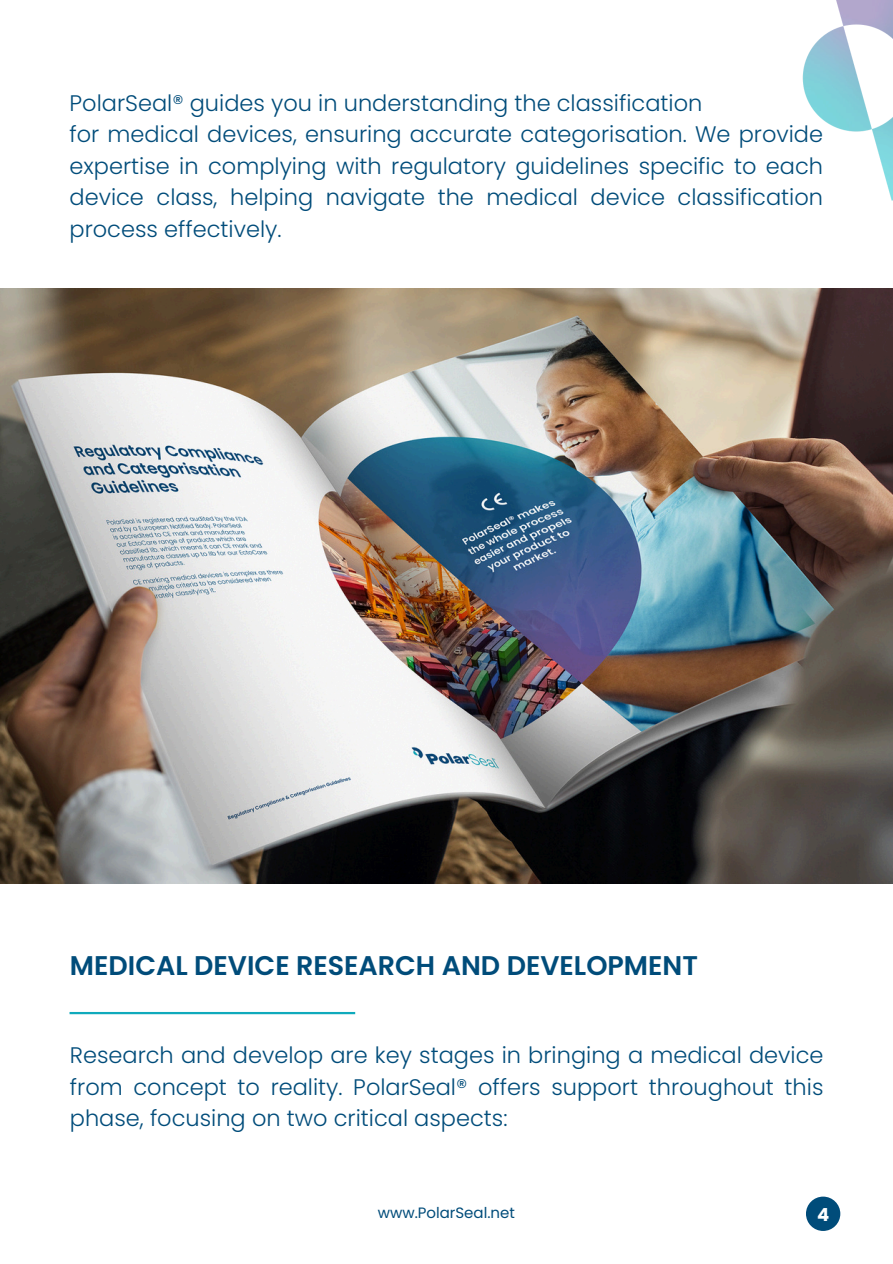
<style>
.page{position:relative;width:893px;height:1264px;background:#fff}
.page>*{position:absolute;margin:0;border:0;box-sizing:border-box;transform-origin:0 0}
.t1{font:600 27px "Poppins";color:#004c7a}
.t2{font:300 22.5px/31.5px "Poppins";color:#004c7a}
.t3{font:700 18px "Poppins";color:#fff}
.t4{font:15px "Poppins";color:#004c7a}
</style>
<div class="page">
<img style="left:802px;top:0;width:90px;height:201px">
<img style="left:0;top:288px;width:892px;height:595px">
<hr style="left:69px;top:1011px;width:286px;height:3px;background:#0faabc">
<div style="left:805px;top:1196px;width:35px;height:34px;background:#004c7a;border-radius:50%"></div>
<p class="t2" style="left:69px;top:87px;width:755px">PolarSeal® guides you in understanding the classification<br>for medical devices, ensuring accurate categorisation. We provide expertise in complying with regulatory guidelines specific to each device class, helping navigate the medical device classification process effectively.</p>
<p class="t1" style="left:70px;top:950px;width:629px">MEDICAL DEVICE RESEARCH AND DEVELOPMENT</p>
<p class="t2" style="left:70px;top:1039px;width:755px;text-align:justify">Research and develop are key stages in bringing a medical device from concept to reality. PolarSeal® offers support throughout this phase, focusing on two critical aspects:</p>
<p class="t4" style="left:378px;top:1204px;width:139px">www.PolarSeal.net</p>
<p class="t3" style="left:817px;top:1204px;width:14px">4</p>
</div>
